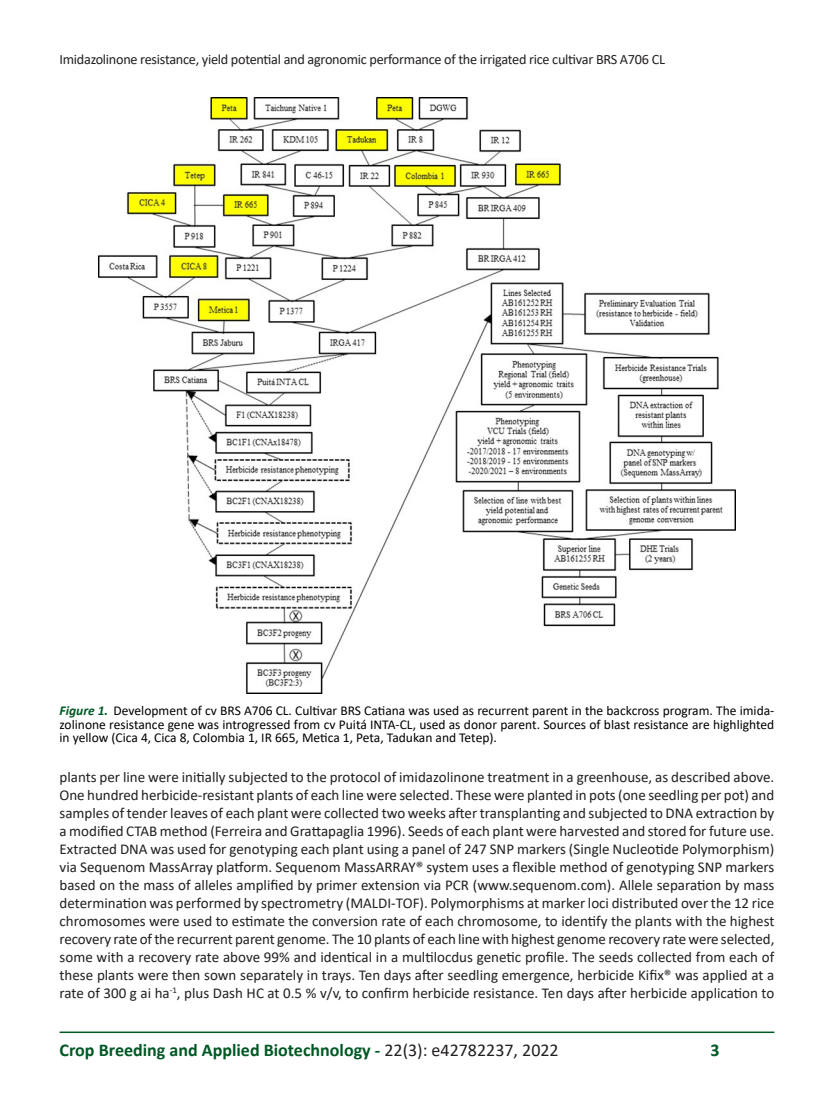
<style>
.page{position:relative;width:834px;height:1106px;background:#fff}
.page>*{position:absolute;margin:0;border:0;box-sizing:border-box;transform-origin:0 0}
.t1{font:700 18px "Calibri";color:#005824}
.CORPO_DE_TEXTO{font:15px/18px "Calibri";color:#231f20;text-align:justify}
.t2{font:14.25px "Calibri";letter-spacing:-.02em;color:#231f20}
.FIGURAS_E_TABELAS{font:13.5px/13.5px "Calibri";color:#000;text-align:justify}
.s1{font-weight:700;font-style:italic;color:#005824}
.s2{font-weight:400;color:#231f20}
</style>
<div class="page">
<hr style="left:60px;top:1031px;width:714px;height:2px;background:#005824">
<img style="left:98px;top:98px;width:637px;height:595px">
<p class="t2" style="left:60px;top:49px;width:607px">Imidazolinone resistance, yield potential and agronomic performance of the irrigated rice cultivar BRS A706 CL</p>
<p class="FIGURAS_E_TABELAS" style="left:60px;top:703px;width:716px"><span class="s1">Figure 1.</span> Development of cv BRS A706 CL. Cultivar BRS Catiana was used as recurrent parent in the backcross program. The imida&shy;zolinone resistance gene was introgressed from cv Puitá INTA-CL, used as donor parent. Sources of blast resistance are highlighted in yellow (Cica 4, Cica 8, Colombia 1, IR 665, Metica 1, Peta, Tadukan and Tetep).</p>
<p class="CORPO_DE_TEXTO" style="left:60px;top:767px;width:716px">plants per line were initially subjected to the protocol of imidazolinone treatment in a greenhouse, as described above.<br>One hundred herbicide-resistant plants of each line were selected. These were planted in pots (one seedling per pot) and samples of tender leaves of each plant were collected two weeks after transplanting and subjected to DNA extraction by a modified CTAB method (Ferreira and Grattapaglia 1996). Seeds of each plant were harvested and stored for future use.<br>Extracted DNA was used for genotyping each plant using a panel of 247 SNP markers (Single Nucleotide Polymorphism) via Sequenom MassArray platform. Sequenom MassARRAY® system uses a flexible method of genotyping SNP markers based on the mass of alleles amplified by primer extension via PCR (www.sequenom.com). Allele separation by mass determination was performed by spectrometry (MALDI-TOF). Polymorphisms at marker loci distributed over the 12 rice chromosomes were used to estimate the conversion rate of each chromosome, to identify the plants with the highest recovery rate of the recurrent parent genome. The 10 plants of each line with highest genome recovery rate were selected, some with a recovery rate above 99% and identical in a multilocdus genetic profile. The seeds collected from each of these plants were then sown separately in trays. Ten days after seedling emergence, herbicide Kifix® was applied at a rate of 300 g ai ha<sup>-1</sup>, plus Dash HC at 0.5 % v/v, to confirm herbicide resistance. Ten days after herbicide application to</p>
<p class="t1" style="left:60px;top:1037px;width:500px">Crop Breeding and Applied Biotechnology - <span class="s2">22(3): e42782237, 2022</span></p>
<p class="t1" style="left:710px;top:1037px;width:11px">3</p>
</div>
